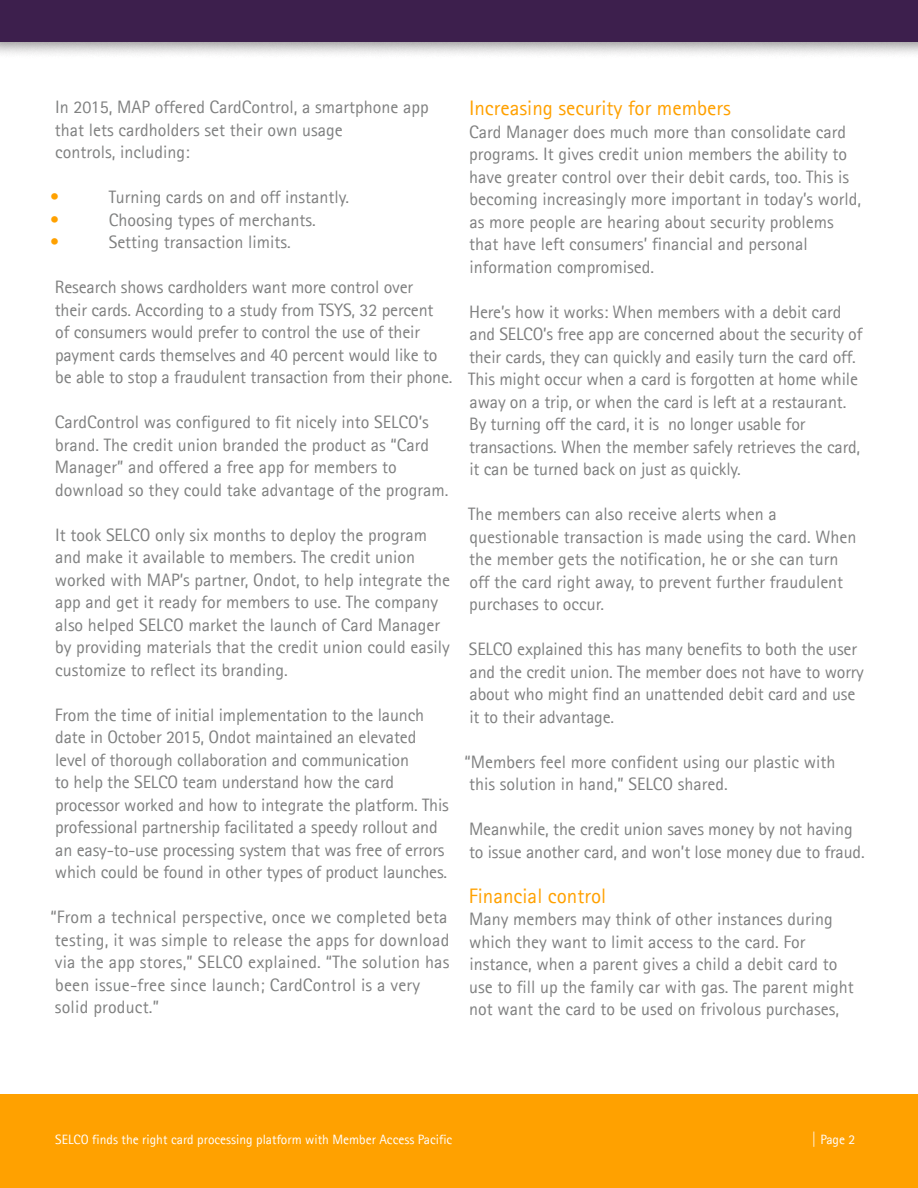
<style>
.page{position:relative;width:918px;height:1188px;background:#fff}
.page>*{position:absolute;margin:0;border:0;box-sizing:border-box;transform-origin:0 0}
.t1{font:21px "Agfa Rotis Sans Serif";color:#ffa100}
.t2{font:18px/22.5px "Agfa Rotis Sans Serif";color:#7f8080}
.t3{font:18px "Agfa Rotis Sans Serif";color:#ffa100}
.t4{font:13.5px "Agfa Rotis Sans Serif";color:#fff}
.s1{font-size:15px}
</style>
<div class="page">
<div style="left:0;top:1094px;width:918px;height:94px;background:#ffa100"></div>
<div style="left:0;top:0;width:918px;height:59px;background:#231f20;opacity:.5"></div>
<div style="left:0;top:0;width:918px;height:41px;background:#3d1f4d"></div>
<p class="t2" style="left:55px;top:96px;width:376px">In 2015, MAP offered CardControl, a smartphone app that lets cardholders set their own usage</p>
<p class="t2" style="left:55px;top:141px;width:136px">controls, including:</p>
<p class="t3" style="left:50px;top:186px;width:10px">•</p>
<p class="t2" style="left:109px;top:186px;width:242px">Turning cards on and off instantly.</p>
<p class="t3" style="left:50px;top:209px;width:10px">•</p>
<p class="t2" style="left:109px;top:208px;width:209px">Choosing types of merchants.</p>
<p class="t3" style="left:50px;top:231px;width:10px">•</p>
<p class="t2" style="left:109px;top:231px;width:184px">Setting transaction limits.</p>
<p class="t2" style="left:55px;top:276px;width:399px">Research shows cardholders want more control over<br>their cards. According to a study from TSYS, 32 percent<br>of consumers would prefer to control the use of their payment cards themselves and 40 percent would like to be able to stop a fraudulent transaction from their phone.</p>
<p class="t2" style="left:55px;top:411px;width:395px">CardControl was configured to fit nicely into SELCO’s brand. The credit union branded the product as “Card Manager” and offered a free app for members to download so they could take advantage of the program.</p>
<p class="t2" style="left:55px;top:523px;width:397px">It took SELCO only six months to deploy the program and make it available to members. The credit union worked with MAP’s partner, Ondot, to help integrate the app and get it ready for members to use. The company also helped SELCO market the launch of Card Manager by providing materials that the credit union could easily customize to reflect its branding.</p>
<p class="t2" style="left:55px;top:703px;width:396px">From the time of initial implementation to the launch date in October 2015, Ondot maintained an elevated level of thorough collaboration and communication<br>to help the SELCO team understand how the card processor worked and how to integrate the platform. This professional partnership facilitated a speedy rollout and an easy-to-use processing system that was free of errors which could be found in other types of product launches.</p>
<p class="t2" style="left:50px;top:906px;width:400px">“From a technical perspective, once we completed beta testing, it was simple to release the apps for download via the app stores,” SELCO explained. “The solution has been issue-free since launch; CardControl is a very solid product.”</p>
<p class="t1" style="left:469px;top:96px;width:264px">Increasing security for members</p>
<p class="t2" style="left:469px;top:120px;width:394px">Card Manager does much more than consolidate card programs. It gives credit union members the ability to have greater control over their debit cards, too. This is becoming increasingly more important in today’s world, as more people are hearing about security problems that have left consumers’ financial and personal information compromised.</p>
<p class="t2" style="left:468px;top:300px;width:396px">Here’s how it works: When members with a debit card and SELCO’s free app are concerned about the security of their cards, they can quickly and easily turn the card off.<br>This might occur when a card is forgotten at home while away on a trip, or when the card is left at a restaurant.<br>By turning off the card, it is no longer usable for transactions. When the member safely retrieves the card, it can be turned back on just as quickly.</p>
<p class="t2" style="left:468px;top:503px;width:390px">The members can also receive alerts when a questionable transaction is made using the card. When the member gets the notification, he or she can turn off the card right away, to prevent further fraudulent purchases to occur.</p>
<p class="t2" style="left:469px;top:638px;width:397px">SELCO explained this has many benefits to both the user and the credit union. The member does not have to worry about who might find an unattended debit card and use it to their advantage.</p>
<p class="t2" style="left:465px;top:750px;width:372px">“Members feel more confident using our plastic with this solution in hand,” SELCO shared.</p>
<p class="t2" style="left:469px;top:818px;width:397px">Meanwhile, the credit union saves money by not having to issue another card, and won’t lose money due to fraud.</p>
<p class="t1" style="left:469px;top:883px;width:139px">Financial control</p>
<p class="t2" style="left:469px;top:908px;width:386px">Many members may think of other instances during which they want to limit access to the card. For instance, when a parent gives a child a debit card to use to fill up the family car with gas. The parent might not want the card to be used on frivolous purchases,</p>
<p class="t4" style="left:55px;top:1132px;width:399px">SELCO finds the right card processing platform with Member Access Pacific</p>
<p class="t4" style="left:812px;top:1132px;width:45px"><span class="s1">|</span> Page 2</p>
</div>
